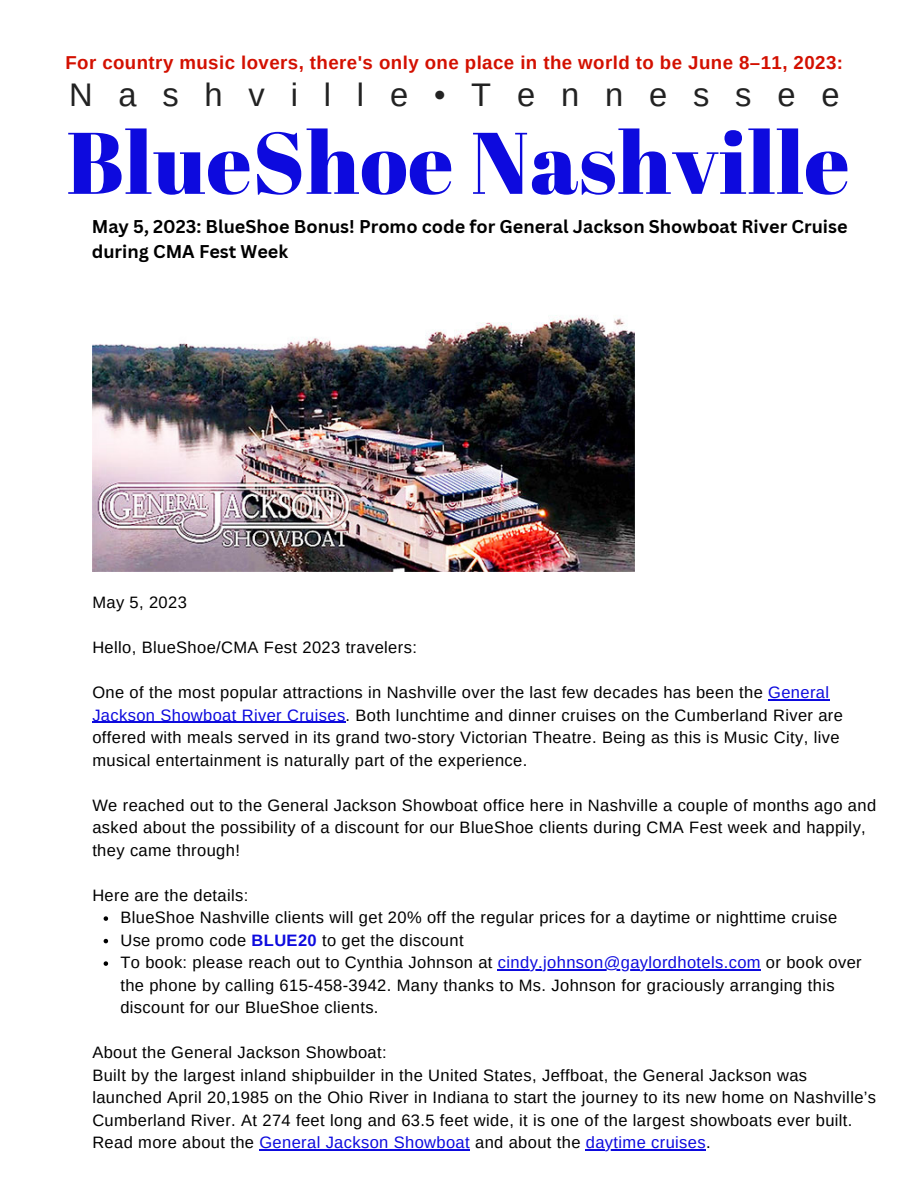
<style>
.page{position:relative;width:918px;height:1188px;background:#fff}
.page>*{position:absolute;margin:0;border:0;box-sizing:border-box;transform-origin:0 0}
.t1{font:87.15px "Abril Fatface";letter-spacing:.01em;color:#0d0ade}
.t2{font:32.7px "Arimo";letter-spacing:.79em;color:#222}
.t3{font:700 18.75px "Arimo";letter-spacing:.025em;color:#d31000}
.t4{font:700 18px/24.8px "Canva Sans";color:#000}
.t5{font:16.5px/22.5px "Arimo";letter-spacing:.025em;color:#000}
.s1{color:#0d0ade}
.s2{font-weight:700;color:#0d0ade}
</style>
<div class="page">
<img style="left:92px;top:315px;width:543px;height:257px">
<svg style="left:104px;top:916px;width:4px;height:5px"></svg>
<svg style="left:104px;top:939px;width:4px;height:4px"></svg>
<svg style="left:104px;top:961px;width:4px;height:5px"></svg>
<hr style="left:498px;top:969px;width:263px;height:1px;background:#0d0ade">
<hr style="left:768px;top:699px;width:62px;height:1px;background:#0d0ade">
<hr style="left:92px;top:722px;width:254px;height:1px;background:#0d0ade">
<hr style="left:259px;top:1149px;width:211px;height:1px;background:#0d0ade">
<hr style="left:586px;top:1149px;width:120px;height:1px;background:#0d0ade">
<p class="t3" style="left:65px;top:52px;width:779px">For country music lovers, there's only one place in the world to be June 8–11, 2023:</p>
<p class="t2" style="left:69px;top:77px;width:772px">Nashville•Tennessee</p>
<p class="t1" style="left:66px;top:102px;width:785px">BlueShoe Nashville</p>
<p class="t4" style="left:92px;top:213px;width:757px">May 5, 2023: BlueShoe Bonus! Promo code for General Jackson Showboat River Cruise during CMA Fest Week</p>
<p class="t5" style="left:92px;top:591px;width:96px">May 5, 2023</p>
<p class="t5" style="left:92px;top:636px;width:326px">Hello, BlueShoe/CMA Fest 2023 travelers:</p>
<p class="t5" style="left:92px;top:681px;width:752px">One of the most popular attractions in Nashville over the last few decades has been the <span class="s1">General Jackson Showboat River Cruises</span>. Both lunchtime and dinner cruises on the Cumberland River are offered with meals served in its grand two-story Victorian Theatre. Being as this is Music City, live musical entertainment is naturally part of the experience.</p>
<p class="t5" style="left:92px;top:794px;width:785px">We reached out to the General Jackson Showboat office here in Nashville a couple of months ago and asked about the possibility of a discount for our BlueShoe clients during CMA Fest week and happily, they came through!</p>
<p class="t5" style="left:92px;top:884px;width:158px">Here are the details:</p>
<p class="t5" style="left:120px;top:906px;width:718px">BlueShoe Nashville clients will get 20% off the regular prices for a daytime or nighttime cruise</p>
<p class="t5" style="left:120px;top:929px;width:345px">Use promo code <span class="s2">BLUE20</span> to get the discount</p>
<p class="t5" style="left:120px;top:951px;width:743px">To book: please reach out to Cynthia Johnson at <span class="s1">cindy.johnson@gaylordhotels.com</span> or book over the phone by calling 615-458-3942. Many thanks to Ms. Johnson for graciously arranging this discount for our BlueShoe clients.</p>
<p class="t5" style="left:92px;top:1041px;width:296px">About the General Jackson Showboat:</p>
<p class="t5" style="left:92px;top:1064px;width:785px">Built by the largest inland shipbuilder in the United States, Jeffboat, the General Jackson was launched April 20,1985 on the Ohio River in Indiana to start the journey to its new home on Nashville’s Cumberland River. At 274 feet long and 63.5 feet wide, it is one of the largest showboats ever built.<br>Read more about the <span class="s1">General Jackson Showboat</span> and about the <span class="s1">daytime cruises</span>.</p>
</div>
